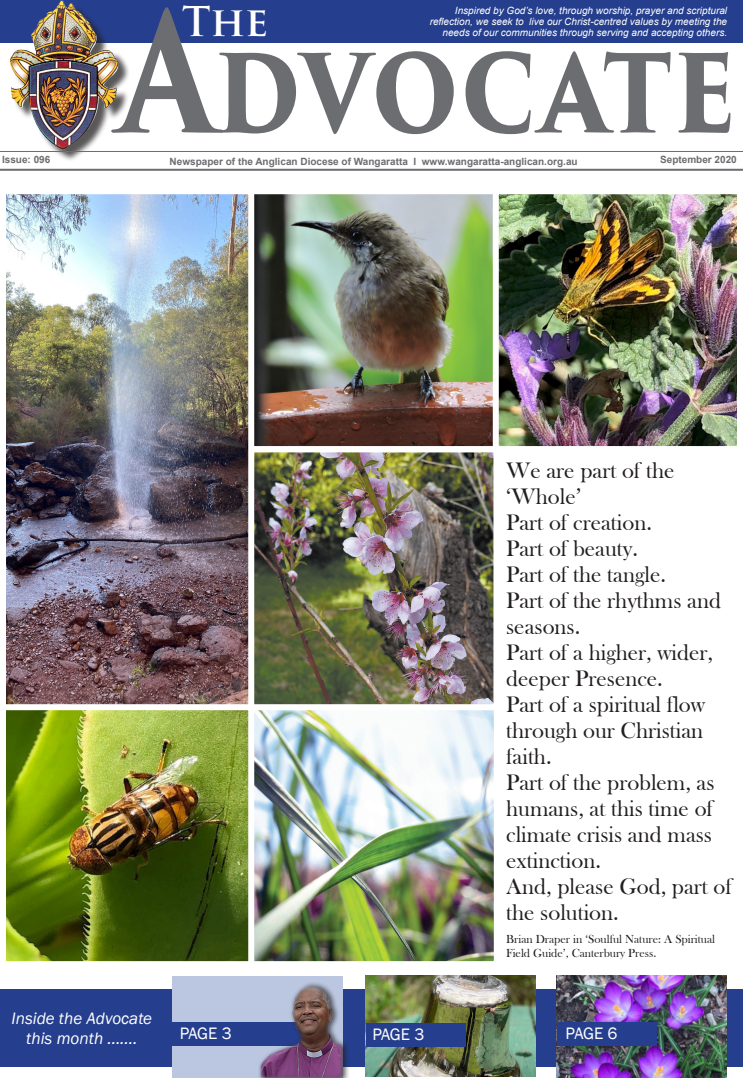
<style>
.page{position:relative;width:743px;height:1078px;background:#fff}
.page>*{position:absolute;margin:0;border:0;box-sizing:border-box;transform-origin:0 0}
.t1{font:700 122px "Trajan Pro 3";color:#6c6d70;scale:.84 1}
.t2{font:700 40px "Trajan Pro";color:#fff}
.t3{font:23px/26px "Bask Old Face";color:#231f20}
.t4{font:italic 17px/20.4px "Franklin Gothic";color:#fff;text-align:center}
.t5{font:17px "Franklin Gothic";letter-spacing:-.025em;color:#fff}
.t6{font:12px/14px "Bask Old Face";color:#231f20}
.t7{font:italic 10px/11px "Arial";color:#fff;text-align:right}
.t8{font:700 10px "Arial";color:#6c6d70}
.s1{font-size:162.5px}
</style>
<div class="page">
<div style="left:0;top:0;width:743px;height:43px;background:#253f8e"></div>
<div style="left:12px;top:3px;width:119px;height:159px;background:#231f20;opacity:.75"></div>
<img style="left:10px;top:1px;width:109px;height:148px">
<div style="left:0;top:989px;width:743px;height:77px;background:#253f8e"></div>
<div style="left:173px;top:975px;width:170px;height:102px;background:#bbc7e1"></div>
<img style="left:557px;top:975px;width:170px;height:102px">
<div style="left:557px;top:1022px;width:99px;height:23px;background:#253f8e"></div>
<div style="left:172px;top:1022px;width:131px;height:23px;background:#253f8e"></div>
<hr style="left:0;top:169px;width:743px;height:2px;background:#6c6d70">
<hr style="left:0;top:151px;width:743px;height:1px;background:#6c6d70">
<div style="left:258px;top:980px;width:93px;height:97px;background:#231f20;opacity:.75"></div>
<img style="left:260px;top:984px;width:82px;height:93px">
<img style="left:366px;top:975px;width:170px;height:101px">
<div style="left:366px;top:1023px;width:99px;height:23px;background:#253f8e"></div>
<img style="left:254px;top:195px;width:239px;height:764px">
<div style="left:247px;top:703px;width:253px;height:263px;border:6px solid #fff"></div>
<img style="left:7px;top:195px;width:240px;height:764px">
<div style="left:0;top:703px;width:254px;height:263px;border:6px solid #fff"></div>
<div style="left:247px;top:446px;width:252px;height:264px;border:6px solid #fff"></div>
<div style="left:247px;top:188px;width:252px;height:264px;border:6px solid #fff"></div>
<img style="left:500px;top:195px;width:236px;height:250px">
<div style="left:493px;top:188px;width:250px;height:264px;border:6px solid #fff"></div>
<div style="left:0;top:188px;width:254px;height:522px;border:6px solid #fff"></div>
<p class="t2" style="left:182px;top:-3px;width:88px">The</p>
<p class="t7" style="left:430px;top:5px;width:299px">Inspired by God’s love, through worship, prayer and scriptural reflection, we seek to live our Christ-centred values by meeting the needs of our communities through serving and accepting others.</p>
<p class="t1" style="left:119px;top:-3px;width:736px"><span class="s1">A</span>dvocate</p>
<p class="t8" style="left:2px;top:153px;width:50px">Issue: 096</p>
<p class="t8" style="left:170px;top:154px;width:409px">Newspaper of the Anglican Diocese of Wangaratta I www.wangaratta-anglican.org.au</p>
<p class="t8" style="left:660px;top:152px;width:78px">September 2020</p>
<p class="t4" style="left:11px;top:1007px;width:142px">Inside the Advocate this month .......</p>
<p class="t3" style="left:506px;top:457px;width:170px">We are part of the ‘Whole’</p>
<p class="t3" style="left:506px;top:509px;width:147px">Part of creation.</p>
<p class="t3" style="left:506px;top:535px;width:133px">Part of beauty.</p>
<p class="t3" style="left:506px;top:561px;width:161px">Part of the tangle.</p>
<p class="t3" style="left:506px;top:587px;width:216px">Part of the rhythms and seasons.</p>
<p class="t3" style="left:506px;top:639px;width:208px">Part of a higher, wider, deeper Presence.</p>
<p class="t3" style="left:506px;top:691px;width:200px;text-align:justify">Part of a spiritual flow through our Christian faith.</p>
<p class="t3" style="left:506px;top:769px;width:210px;text-align:justify">Part of the problem, as humans, at this time of climate crisis and mass extinction.</p>
<p class="t3" style="left:506px;top:873px;width:227px">And, please God, part of the solution.</p>
<p class="t6" style="left:506px;top:932px;width:210px">Brian Draper in ‘Soulful Nature: A Spiritual<br>Field Guide’, Canterbury Press.</p>
<p class="t5" style="left:180px;top:1022px;width:54px">PAGE 3</p>
<p class="t5" style="left:565px;top:1022px;width:54px">PAGE 6</p>
<p class="t5" style="left:372px;top:1023px;width:54px">PAGE 3</p>
</div>
